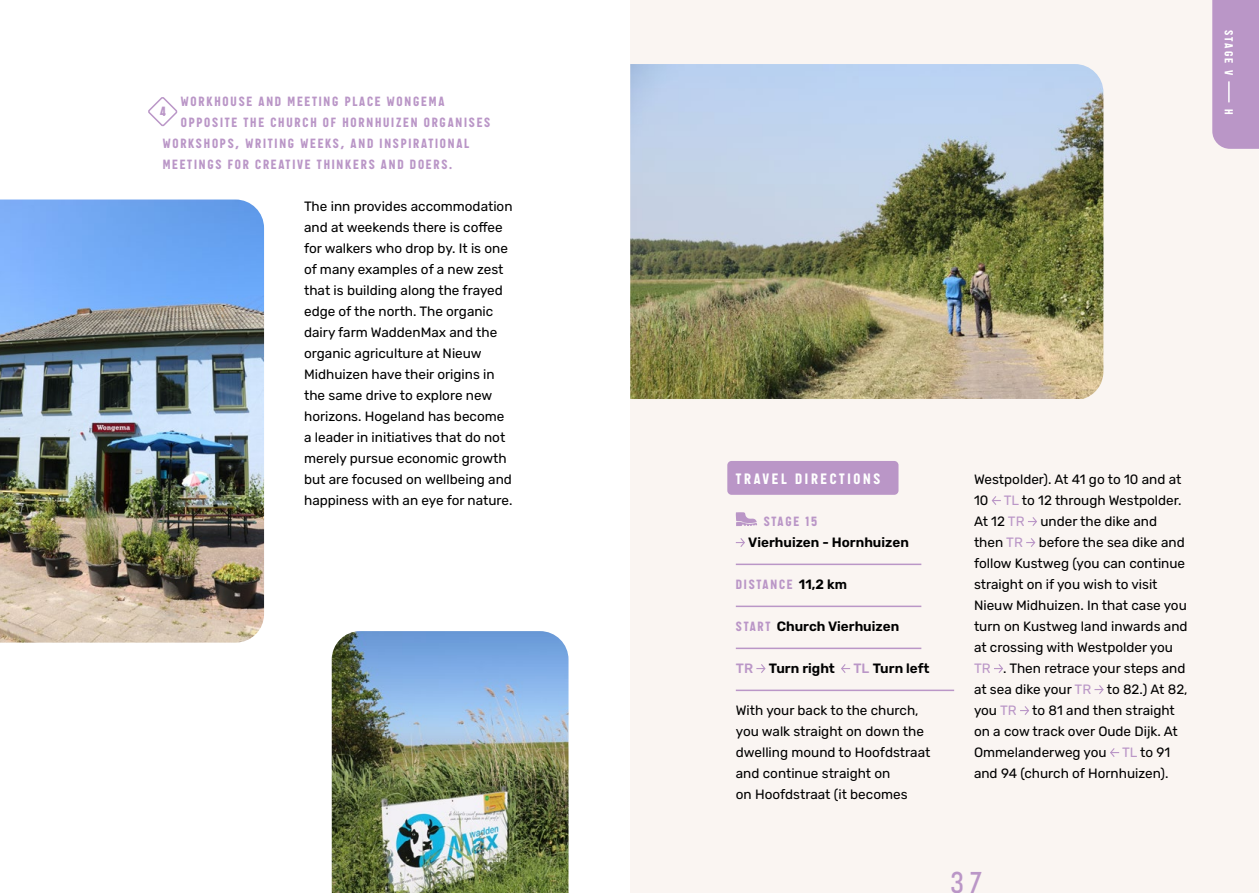
<style>
.page{position:relative;width:1259px;height:893px;background:#fff}
.page>*{position:absolute;margin:0;border:0;box-sizing:border-box;transform-origin:0 0}
.t1{font:700 27px "Targa Pro";color:#ba96c7}
.t2{font:13.5px/21px "Rubik";color:#000}
.t3{font:600 13.5px "Rubik";color:#000}
.t4{font:800 13.5px "Targa Pro";letter-spacing:.2em;color:#fff}
.t5{font:800 12px "Targa Pro";letter-spacing:.15em;color:#ba96c7}
.t6{font:800 10.5px "Targa Pro";letter-spacing:.2em;color:#fff}
.s1{font-family:"Rubik";font-weight:600;font-size:13.5px;color:#000}
.s2{font-family:"Targa Pro";font-weight:800;font-size:12px;color:#ba96c7}
.s3{font-weight:500;color:#ba96c7}
.s4{color:#ba96c7}
</style>
<div class="page">
<div style="left:630px;top:0;width:629px;height:893px;background:#faf5f2"></div>
<svg style="left:735px;top:512px;width:22px;height:14px"></svg>
<svg style="left:736px;top:538px;width:9px;height:9px"></svg>
<hr style="left:736px;top:564px;width:185px;height:1px;background:#ba96c7">
<hr style="left:736px;top:606px;width:185px;height:1px;background:#ba96c7">
<hr style="left:736px;top:648px;width:185px;height:1px;background:#ba96c7">
<svg style="left:756px;top:664px;width:10px;height:9px"></svg>
<svg style="left:841px;top:664px;width:9px;height:9px"></svg>
<hr style="left:736px;top:690px;width:218px;height:1px;background:#ba96c7">
<svg style="left:991px;top:496px;width:10px;height:9px"></svg>
<svg style="left:1028px;top:517px;width:9px;height:9px"></svg>
<svg style="left:1026px;top:538px;width:10px;height:9px"></svg>
<svg style="left:994px;top:664px;width:9px;height:9px"></svg>
<svg style="left:1094px;top:685px;width:10px;height:9px"></svg>
<svg style="left:1020px;top:706px;width:9px;height:9px"></svg>
<svg style="left:1110px;top:748px;width:9px;height:9px"></svg>
<div style="left:727px;top:461px;width:171px;height:34px;background:#ba96c7;border-radius:4px"></div>
<img style="left:630px;top:64px;width:473px;height:335px">
<svg style="left:148px;top:97px;width:30px;height:30px"></svg>
<img style="left:332px;top:631px;width:236px;height:262px">
<img style="left:0;top:200px;width:264px;height:443px">
<div style="left:1212px;top:0;width:47px;height:149px;background:#ba96c7"></div>
<p class="t5" style="left:181px;top:92px;width:265px">WORKHOUSE AND MEETING PLACE WONGEMA</p>
<p class="t5" style="left:181px;top:113px;width:311px">OPPOSITE THE CHURCH OF HORNHUIZEN ORGANISES</p>
<p class="t5" style="left:163px;top:134px;width:308px">WORKSHOPS, WRITING WEEKS, AND INSPIRATIONAL</p>
<p class="t5" style="left:163px;top:155px;width:291px">MEETINGS FOR CREATIVE THINKERS AND DOERS.</p>
<p class="t5" style="left:160px;top:102px;width:7px">4</p>
<p class="t2" style="left:304px;top:197px;width:210px">The inn provides accommodation and at weekends there is coffee for walkers who drop by. It is one of many examples of a new zest that is building along the frayed edge of the north. The organic dairy farm WaddenMax and the organic agriculture at Nieuw<br>Midhuizen have their origins in the same drive to explore new horizons. Hogeland has become a leader in initiatives that do not merely pursue economic growth but are focused on wellbeing and happiness with an eye for nature.</p>
<p class="t6" style="left:1237px;top:30px;width:46px;rotate:90deg">STAGE V</p>
<p class="t6" style="left:1237px;top:109px;width:7px;rotate:90deg">H</p>
<p class="t4" style="left:736px;top:468px;width:146px">TRAVEL DIRECTIONS</p>
<p class="t5" style="left:763px;top:512px;width:55px">STAGE 15</p>
<p class="t3" style="left:748px;top:532px;width:162px">Vierhuizen - Hornhuizen</p>
<p class="t5" style="left:736px;top:575px;width:113px">DISTANCE <span class="s1">11,2 km</span></p>
<p class="t3" style="left:736px;top:616px;width:165px"><span class="s2">START</span> Church Vierhuizen</p>
<p class="t3" style="left:736px;top:658px;width:101px"><span class="s3">TR</span> Turn right</p>
<p class="t3" style="left:853px;top:658px;width:78px"><span class="s3">TL</span> Turn left</p>
<p class="t2" style="left:736px;top:701px;width:196px">With your back to the church, you walk straight on down the dwelling mound to Hoofdstraat and continue straight on<br>on Hoofdstraat (it becomes</p>
<p class="t2" style="left:974px;top:470px;width:215px">Westpolder). At 41 go to 10 and at<br>10 <span class="s4">TL</span> to 12 through Westpolder.<br>At 12 <span class="s4">TR</span> under the dike and then <span class="s4">TR</span> before the sea dike and follow Kustweg (you can continue straight on if you wish to visit<br>Nieuw Midhuizen. In that case you turn on Kustweg land inwards and at crossing with Westpolder you<br><span class="s4">TR</span> . Then retrace your steps and at sea dike your <span class="s4">TR</span> to 82.) At 82, you <span class="s4">TR</span> to 81 and then straight on a cow track over Oude Dijk. At<br>Ommelanderweg you <span class="s4">TL</span> to 91 and 94 (church of Hornhuizen).</p>
<h1 class="t1" style="left:950px;top:861px;width:33px">37</h1>
</div>
